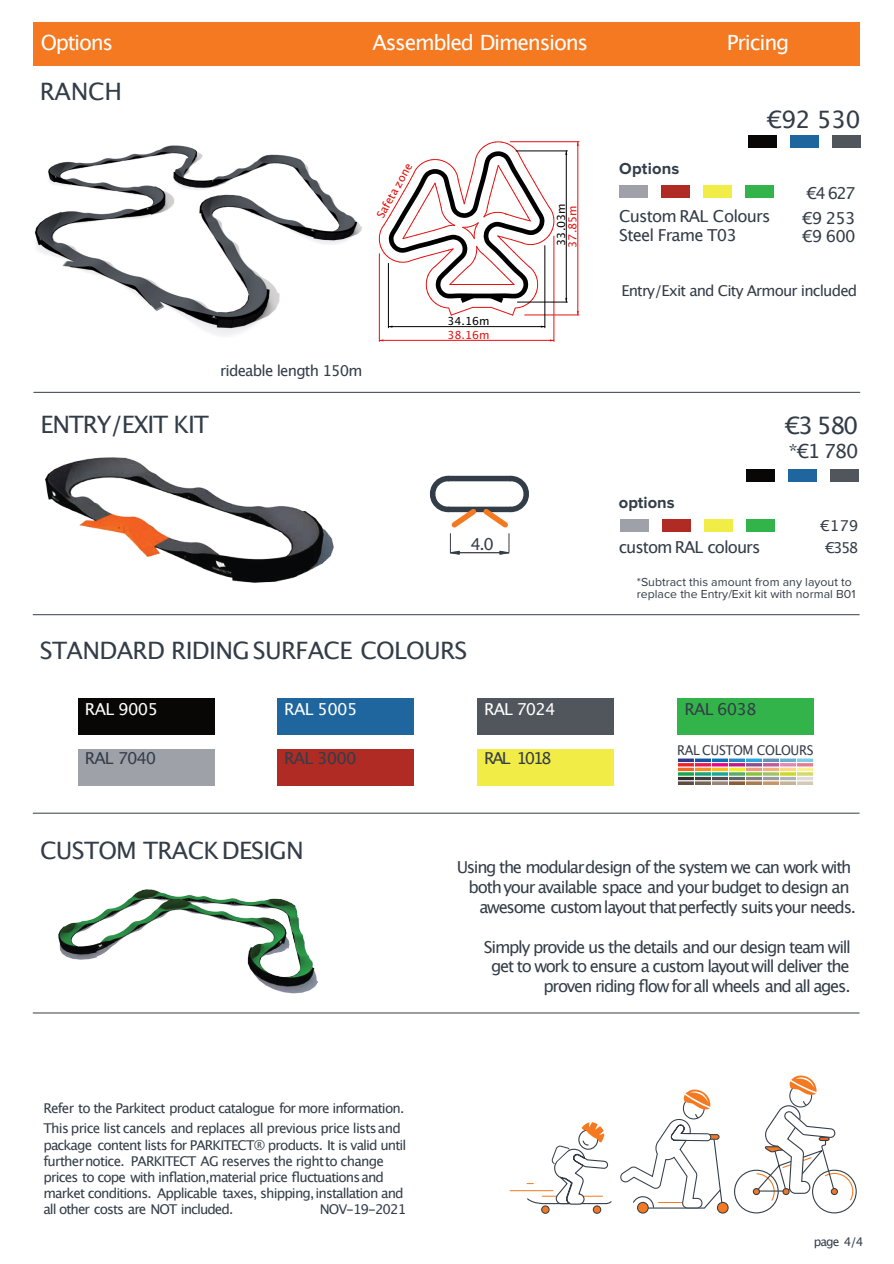
<style>
.page{position:relative;width:894px;height:1264px;background:#fff}
.page>*{position:absolute;margin:0;border:0;box-sizing:border-box;transform-origin:0 0}
.t1{font:24px "Lucida Grande";letter-spacing:-.03em;color:#333d48}
.t2{font:24px "Lucida Grande";letter-spacing:-.05em;color:#333d48}
.t3{font:21px "Lucida Grande";letter-spacing:-.06em;color:#fff}
.t4{font:19.5px "Lucida Grande";color:#333d48}
.t5{font:16.5px/19.8px "Lucida Grande";letter-spacing:-.08em;color:#333d48;text-align:right}
.t6{font:16.5px/19.5px "Lucida Grande";letter-spacing:-.05em;color:#333d48}
.t7{font:16.5px "Lucida Grande";letter-spacing:-.04em;color:#fff}
.t8{font:16.5px "Lucida Grande";letter-spacing:-.06em;color:#333d48}
.t9{font:700 16.5px "Proxima Nova";letter-spacing:.005em;color:#333d48}
.t10{font:15px/22.5px "Lucida Grande";letter-spacing:-.055em;color:#333d48;text-align:center}
.t11{font:13.5px/16.2px "Lucida Grande";letter-spacing:-.065em;color:#333d48}
.t12{font:13.5px "Lucida Grande";letter-spacing:-.03em;color:#333d48;scale:.94 1}
.t13{font:12px/12px "Proxima Nova";color:#333d48}
.t14{font:12px "Lucida Grande";color:#333d48}
.t15{font:11.1px "Lucida Grande";color:#000}
.t16{font:11.1px "Lucida Grande";color:#e51010}
.t17{font:10.95px "Lucida Grande";color:#de0d07}
</style>
<div class="page">
<div style="left:33px;top:22px;width:826px;height:43px;background:#f47921"></div>
<hr style="left:33px;top:392px;width:826px;height:1px;background:#333d48">
<svg style="left:429px;top:475px;width:100px;height:79px"></svg>
<hr style="left:510px;top:1190px;width:43px;height:1px;background:#f47921">
<div style="left:592px;top:1205px;width:9px;height:9px;background:#f47921;border:1px solid #333d48;border-radius:50%"></div>
<div style="left:541px;top:1205px;width:8px;height:9px;background:#f47921;border:1px solid #333d48;border-radius:50%"></div>
<svg style="left:526px;top:1122px;width:86px;height:83px"></svg>
<svg style="left:620px;top:1075px;width:237px;height:139px"></svg>
<hr style="left:33px;top:614px;width:826px;height:1px;background:#333d48">
<hr style="left:33px;top:813px;width:826px;height:1px;background:#333d48">
<hr style="left:33px;top:1013px;width:826px;height:1px;background:#333d48">
<img style="left:45px;top:457px;width:289px;height:126px">
<img style="left:58px;top:889px;width:260px;height:105px">
<div style="left:78px;top:698px;width:136px;height:37px;background:#080705"></div>
<div style="left:78px;top:749px;width:136px;height:36px;background:#9fa1a8"></div>
<div style="left:277px;top:698px;width:136px;height:37px;background:#1f659e"></div>
<div style="left:277px;top:749px;width:136px;height:36px;background:#af2b24"></div>
<div style="left:477px;top:698px;width:136px;height:37px;background:#51565c"></div>
<div style="left:477px;top:749px;width:136px;height:36px;background:#f2ec46"></div>
<div style="left:677px;top:698px;width:136px;height:37px;background:#33b44a"></div>
<svg style="left:678px;top:758px;width:16px;height:4px"></svg>
<svg style="left:695px;top:758px;width:16px;height:4px"></svg>
<svg style="left:712px;top:758px;width:16px;height:4px"></svg>
<svg style="left:729px;top:758px;width:16px;height:4px"></svg>
<svg style="left:746px;top:758px;width:16px;height:4px"></svg>
<svg style="left:763px;top:758px;width:16px;height:4px"></svg>
<svg style="left:780px;top:758px;width:16px;height:4px"></svg>
<svg style="left:797px;top:758px;width:16px;height:4px"></svg>
<svg style="left:678px;top:762px;width:16px;height:5px"></svg>
<svg style="left:695px;top:762px;width:16px;height:5px"></svg>
<svg style="left:712px;top:762px;width:16px;height:5px"></svg>
<svg style="left:729px;top:763px;width:16px;height:4px"></svg>
<svg style="left:746px;top:763px;width:16px;height:4px"></svg>
<svg style="left:763px;top:763px;width:16px;height:4px"></svg>
<svg style="left:780px;top:763px;width:16px;height:4px"></svg>
<svg style="left:797px;top:763px;width:16px;height:4px"></svg>
<svg style="left:678px;top:767px;width:16px;height:4px"></svg>
<svg style="left:695px;top:767px;width:16px;height:4px"></svg>
<svg style="left:712px;top:767px;width:16px;height:4px"></svg>
<svg style="left:729px;top:767px;width:16px;height:4px"></svg>
<svg style="left:746px;top:767px;width:16px;height:4px"></svg>
<svg style="left:763px;top:767px;width:16px;height:4px"></svg>
<svg style="left:780px;top:767px;width:16px;height:4px"></svg>
<svg style="left:797px;top:767px;width:16px;height:4px"></svg>
<svg style="left:678px;top:771px;width:16px;height:5px"></svg>
<svg style="left:695px;top:771px;width:16px;height:5px"></svg>
<svg style="left:712px;top:771px;width:16px;height:5px"></svg>
<svg style="left:729px;top:771px;width:16px;height:5px"></svg>
<svg style="left:746px;top:771px;width:16px;height:5px"></svg>
<svg style="left:763px;top:771px;width:16px;height:5px"></svg>
<svg style="left:780px;top:771px;width:16px;height:5px"></svg>
<svg style="left:797px;top:771px;width:16px;height:5px"></svg>
<svg style="left:678px;top:776px;width:16px;height:5px"></svg>
<svg style="left:695px;top:776px;width:16px;height:5px"></svg>
<svg style="left:712px;top:776px;width:16px;height:5px"></svg>
<svg style="left:729px;top:776px;width:16px;height:5px"></svg>
<svg style="left:746px;top:776px;width:16px;height:5px"></svg>
<svg style="left:763px;top:776px;width:16px;height:5px"></svg>
<svg style="left:780px;top:777px;width:16px;height:4px"></svg>
<svg style="left:797px;top:777px;width:16px;height:4px"></svg>
<svg style="left:678px;top:781px;width:16px;height:4px"></svg>
<svg style="left:695px;top:781px;width:16px;height:4px"></svg>
<svg style="left:712px;top:781px;width:16px;height:4px"></svg>
<svg style="left:729px;top:781px;width:16px;height:4px"></svg>
<svg style="left:746px;top:781px;width:16px;height:4px"></svg>
<svg style="left:763px;top:781px;width:16px;height:4px"></svg>
<svg style="left:780px;top:781px;width:16px;height:4px"></svg>
<svg style="left:797px;top:781px;width:16px;height:4px"></svg>
<div style="left:745px;top:469px;width:29px;height:13px;background:#080705"></div>
<div style="left:620px;top:519px;width:28px;height:13px;background:#9fa1a8"></div>
<div style="left:787px;top:469px;width:29px;height:13px;background:#1f659e"></div>
<div style="left:662px;top:519px;width:28px;height:13px;background:#af2b24"></div>
<div style="left:829px;top:469px;width:29px;height:13px;background:#51565c"></div>
<div style="left:703px;top:519px;width:29px;height:13px;background:#f2ec46"></div>
<div style="left:745px;top:519px;width:29px;height:13px;background:#33b44a"></div>
<img style="left:34px;top:145px;width:328px;height:191px">
<hr style="left:510px;top:141px;width:68px;height:1px;background:#e51010">
<hr style="left:524px;top:315px;width:54px;height:1px;background:#e51010">
<hr style="left:577px;top:142px;width:1px;height:173px;background:#e51010">
<hr style="left:379px;top:254px;width:1px;height:87px;background:#e51010">
<hr style="left:553px;top:236px;width:1px;height:105px;background:#e51010">
<hr style="left:379px;top:340px;width:174px;height:1px;background:#e51010">
<hr style="left:517px;top:302px;width:50px;height:1px;background:#000">
<hr style="left:516px;top:150px;width:51px;height:1px;background:#000">
<hr style="left:565px;top:151px;width:1px;height:151px;background:#000">
<hr style="left:388px;top:263px;width:1px;height:65px;background:#000">
<hr style="left:544px;top:246px;width:1px;height:82px;background:#000">
<hr style="left:388px;top:326px;width:156px;height:1px;background:#000">
<svg style="left:378px;top:141px;width:176px;height:175px"></svg>
<div style="left:748px;top:136px;width:28px;height:12px;background:#080705"></div>
<div style="left:789px;top:136px;width:29px;height:12px;background:#1f659e"></div>
<div style="left:831px;top:136px;width:29px;height:12px;background:#51565c"></div>
<div style="left:619px;top:186px;width:28px;height:12px;background:#9fa1a8"></div>
<div style="left:661px;top:186px;width:28px;height:12px;background:#af2b24"></div>
<div style="left:702px;top:186px;width:29px;height:12px;background:#f2ec46"></div>
<div style="left:744px;top:186px;width:29px;height:12px;background:#33b44a"></div>
<h2 class="t3" style="left:41px;top:34px;width:74px">Options</h2>
<h2 class="t3" style="left:372px;top:34px;width:217px">Assembled Dimensions</h2>
<h2 class="t3" style="left:726px;top:34px;width:64px">Pricing</h2>
<h1 class="t1" style="left:40px;top:81px;width:84px">RANCH</h1>
<p class="t17" style="left:375px;top:215px;width:63px;rotate:-61deg">Safeta zone</p>
<p class="t10" style="left:220px;top:361px;width:144px">rideable length 150m</p>
<h1 class="t2" style="left:41px;top:414px;width:170px">ENTRY/EXIT KIT</h1>
<p class="t15" style="left:447px;top:317px;width:44px">34.16m</p>
<p class="t16" style="left:447px;top:330px;width:44px">38.16m</p>
<p class="t5" style="left:470px;top:535px;width:25px">4.0</p>
<h1 class="t1" style="left:40px;top:641px;width:429px">STANDARD RIDING SURFACE COLOURS</h1>
<p class="t15" style="left:556px;top:246px;width:44px;rotate:-90deg">33.03m</p>
<p class="t16" style="left:567px;top:248px;width:44px;rotate:-90deg">37.85m</p>
<p class="t7" style="left:85px;top:702px;width:75px">RAL 9005</p>
<p class="t5" style="left:85px;top:749px;width:73px">RAL 7040</p>
<p class="t7" style="left:284px;top:702px;width:75px">RAL 5005</p>
<p class="t5" style="left:284px;top:749px;width:74px">RAL 3000</p>
<p class="t7" style="left:484px;top:702px;width:73px">RAL 7024</p>
<p class="t5" style="left:484px;top:749px;width:69px">RAL 1018</p>
<h1 class="t1" style="left:766px;top:109px;width:95px">€92 530</h1>
<p class="t9" style="left:619px;top:161px;width:61px">Options</p>
<p class="t6" style="left:619px;top:207px;width:153px">Custom RAL Colours<br>Steel Frame T03</p>
<p class="t5" style="left:802px;top:181px;width:55px;line-height:25.5px;text-align:left">€4 627 €9 253</p>
<p class="t5" style="left:802px;top:227px;width:55px">€9 600</p>
<p class="t10" style="left:621px;top:280px;width:237px">Entry/Exit and City Armour included</p>
<p class="t9" style="left:618px;top:495px;width:57px">options</p>
<p class="t8" style="left:618px;top:540px;width:143px">custom RAL colours</p>
<h1 class="t1" style="left:784px;top:415px;width:75px">€3 580</h1>
<h3 class="t4" style="left:788px;top:442px;width:71px">*€1 780</h3>
<p class="t10" style="left:820px;top:515px;width:40px">€179 €358</p>
<p class="t13" style="left:636px;top:576px;width:220px">*Subtract this amount from any layout to replace the Entry/Exit kit with normal B01</p>
<p class="t5" style="left:684px;top:700px;width:73px">RAL 6038</p>
<p class="t12" style="left:676px;top:745px;width:147px">RAL CUSTOM COLOURS</p>
<h1 class="t1" style="left:40px;top:840px;width:265px">CUSTOM TRACKDESIGN</h1>
<p class="t11" style="left:43px;top:1098px;width:362px;line-height:20.7px">Refer to the Parkitect product catalogue for more information.<br>This price list cancels and replaces all previous price listsand</p>
<p class="t11" style="left:43px;top:1137px;width:364px">package content lists for PARKITECT® products. It is valid until furthernotice. PARKITECT AG reserves the rightto change prices to cope with inflation,material price fluctuationsand market conditions. Applicable taxes, shipping, installation and all other costs are NOT included.</p>
<p class="t11" style="left:320px;top:1202px;width:88px">NOV-19-2021</p>
<p class="t5" style="left:456px;top:859px;width:396px">Using the modulardesign of the system we can work with</p>
<p class="t5" style="left:468px;top:878px;width:382px">both your available space and your budget to design an</p>
<p class="t5" style="left:479px;top:898px;width:378px">awesome customlayout thatperfectly suits your needs.</p>
<p class="t5" style="left:484px;top:938px;width:368px">Simply provide us the details and our design team will get to work to ensure a custom layout will deliver the proven riding flow for all wheels and all ages.</p>
<p class="t14" style="left:813px;top:1237px;width:51px">page 4/4</p>
</div>
